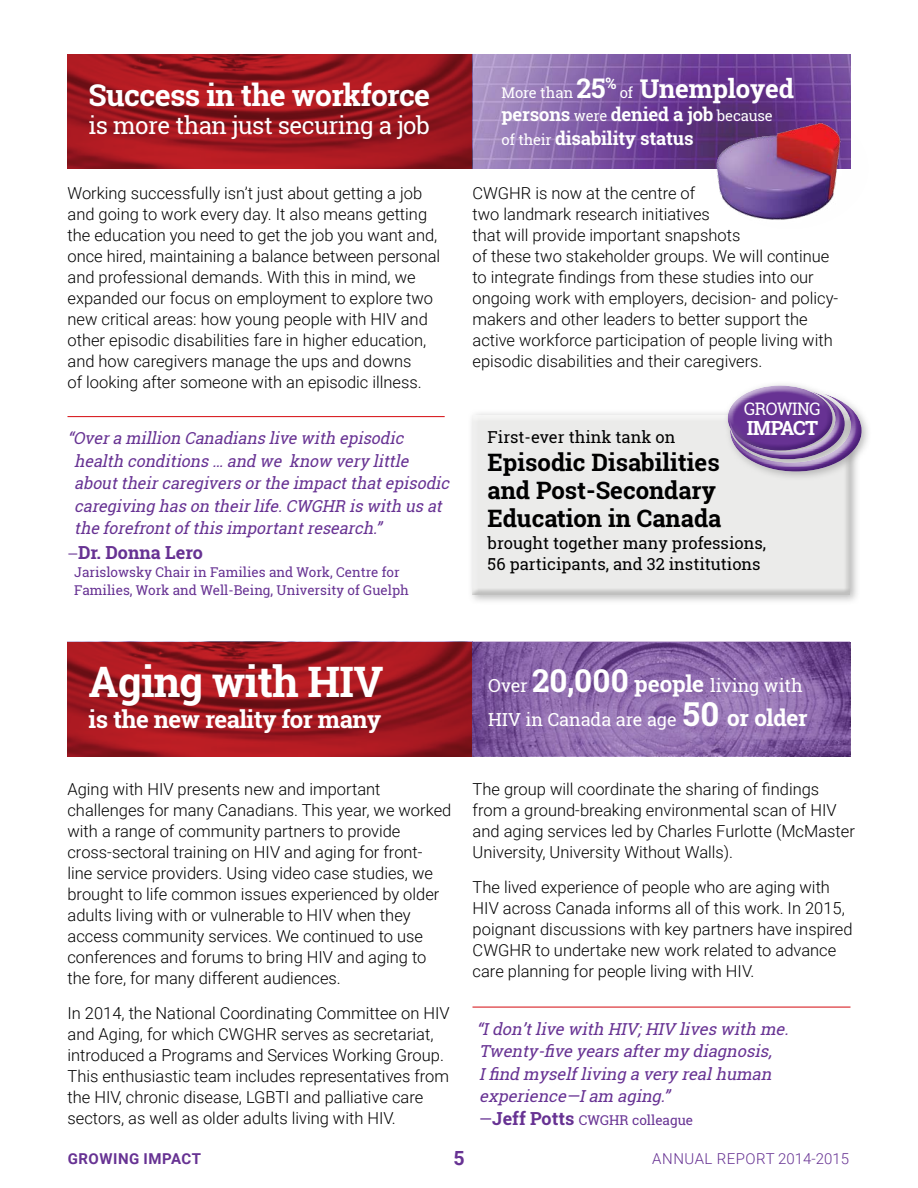
<style>
.page{position:relative;width:918px;height:1188px;background:#fff}
.page>*{position:absolute;margin:0;border:0;box-sizing:border-box;transform-origin:0 0}
.t1{font:700 42px "Roboto Slab";color:#fff}
.t2{font:700 30px "Roboto Slab";letter-spacing:-.02em;color:#fff}
.t3{font:700 25.8px "Roboto Slab";letter-spacing:-.01em;color:#fff}
.t4{font:700 24px/27.8px "Roboto Slab";color:#000}
.t5{font:24px "Roboto Slab";letter-spacing:-.02em;color:#fff}
.t6{font:700 24px "Roboto Slab";letter-spacing:-.02em;color:#fff}
.t7{font:700 19.5px "Roboto Slab";letter-spacing:-.05em;color:#fff}
.t8{font:700 19.5px "Roboto";color:#673293}
.t9{font:700 18.45px/23.4px "Roboto Slab";letter-spacing:-.01em;color:#fff}
.t10{font:18px/34.5px "Roboto Slab";color:#fff}
.t11{font:700 18px "Roboto Slab";color:#673293}
.t12{font:17.25px "Roboto Slab";letter-spacing:-.03em;color:#fff}
.t13{font:300 16.5px/21px "Roboto";color:#000}
.t14{font:italic 16.5px/22.5px "Roboto Slab";color:#673293}
.t15{font:16.5px/21px "Roboto Slab";color:#000}
.t16{font:300 15px "Roboto";letter-spacing:.03em;color:#673293}
.t17{font:700 15px "Roboto";letter-spacing:.035em;color:#673293}
.t18{font:14.7px "Roboto Slab";letter-spacing:-.01em;color:#fff}
.t19{font:13.5px/18px "Roboto Slab";color:#673293}
.s1{font-weight:700;font-size:27px}
.s2{font-weight:400;font-size:14.7px}
.s3{font-weight:400;font-size:13.5px}
.s4{font-weight:700;font-size:31.5px}
.s5{font-weight:700;font-size:22.5px}
.s6{font-weight:700;font-size:33px}
.s7{font-size:16.5px}
.s8{font-weight:700;font-size:18px}
</style>
<div class="page">
<img style="left:472px;top:54px;width:378px;height:115px">
<svg style="left:68px;top:54px;width:404px;height:115px;background:#9e171f"></svg>
<hr style="left:68px;top:416px;width:377px;height:1px;background:#d92428">
<svg style="left:472px;top:642px;width:378px;height:114px;background:#8864a7"></svg>
<hr style="left:472px;top:1007px;width:378px;height:1px;background:#d92428">
<img style="left:711px;top:107px;width:140px;height:113px">
<svg style="left:68px;top:642px;width:404px;height:115px;background:#9e171f"></svg>
<div style="left:467px;top:410px;width:393px;height:195px;background:#989898;opacity:.64"></div>
<div style="left:468px;top:410px;width:390px;height:185px;background:#ebebea"></div>
<div style="left:720px;top:378px;width:115px;height:55px;background:#fff"></div>
<div style="left:723px;top:384px;width:123px;height:71px;background:#fff;opacity:.75"></div>
<div style="left:725px;top:389px;width:147px;height:92px;background:#989898;opacity:.64"></div>
<div style="left:723px;top:387px;width:140px;height:80px;background:#fff;opacity:.75"></div>
<div style="left:729px;top:397px;width:140px;height:76px;background:#673293;opacity:.45"></div>
<h2 class="t2" style="left:89px;top:74px;width:343px">Success in the workforce</h2>
<h3 class="t5" style="left:89px;top:109px;width:343px">is more than just securing a job</h3>
<p class="t18" style="left:502px;top:83px;width:116px">More than <span class="s1">25</span><sup>%</sup></p>
<h3 class="t3" style="left:620px;top:71px;width:176px"><span class="s2">of</span> Unemployed</h3>
<p class="t9" style="left:502px;top:103px;width:273px">persons <span class="s2">were</span> denied a job <span class="s2">because of their</span> disability status</p>
<p class="t13" style="left:68px;top:182px;width:374px">Working successfully isn’t just about getting a job and going to work every day. It also means getting the education you need to get the job you want and, once hired, maintaining a balance between personal and professional demands. With this in mind, we expanded our focus on employment to explore two new critical areas: how young people with HIV and other episodic disabilities fare in higher education, and how caregivers manage the ups and downs<br>of looking after someone with an episodic illness.</p>
<p class="t13" style="left:472px;top:182px;width:367px">CWGHR is now at the centre of<br>two landmark research initiatives<br>that will provide important snapshots<br>of these two stakeholder groups. We will continue to integrate findings from these studies into our ongoing work with employers, decision- and policy&shy;makers and other leaders to better support the active workforce participation of people living with episodic disabilities and their caregivers.</p>
<p class="t14" style="left:74px;top:427px;width:381px;text-indent:-7px">“Over a million Canadians live with episodic health conditions… and we know very little abouttheircaregiversortheimpactthatepisodic caregiving has on their life. CWGHR is with us at theforefrontofthisimportantresearch.”</p>
<p class="t11" style="left:68px;top:540px;width:137px"><span class="s3">—</span>Dr. Donna Lero</p>
<p class="t19" style="left:74px;top:563px;width:336px">Jarislowsky Chair in Families and Work, Centre for<br>Families, Work and Well-Being, University of Guelph</p>
<p class="t12" style="left:744px;top:397px;width:76px">Growing</p>
<p class="t7" style="left:747px;top:414px;width:73px">Impact</p>
<p class="t15" style="left:488px;top:427px;width:189px">First-ever think tank on</p>
<h3 class="t4" style="left:488px;top:448px;width:235px">Episodic Disabilities and Post-Secondary<br>Education in Canada</h3>
<p class="t15" style="left:488px;top:533px;width:280px">brought together many professions,<br>56 participants, and 32 institutions</p>
<h1 class="t1" style="left:89px;top:653px;width:296px">Aging with HIV</h1>
<h3 class="t6" style="left:89px;top:703px;width:294px">is the new reality for many</h3>
<p class="t13" style="left:68px;top:778px;width:385px">Aging with HIV presents new and important challenges for many Canadians. This year, we worked with a range of community partners to provide cross-sectoral training on HIV and aging for front&shy;line service providers. Using video case studies, we brought to life common issues experienced by older adults living with or vulnerable to HIV when they access community services. We continued to use conferences and forums to bring HIV and aging to the fore, for many different audiences.</p>
<p class="t13" style="left:68px;top:1002px;width:384px">In 2014, the National Coordinating Committee on HIV and Aging, for which CWGHR serves as secretariat, introduced a Programs and Services Working Group.<br>This enthusiastic team includes representatives from the HIV, chronic disease, LGBTI and palliative care sectors, as well as older adults living with HIV.</p>
<p class="t10" style="left:488px;top:668px;width:321px">Over <span class="s4">20,000</span> <span class="s5">people</span> living with<br>HIV in Canada are age <span class="s6">50</span> <span class="s5">or older</span></p>
<p class="t13" style="left:473px;top:778px;width:384px">The group will coordinate the sharing of findings from a ground-breaking environmental scan of HIV and aging services led by Charles Furlotte (McMaster University, University Without Walls).</p>
<p class="t13" style="left:473px;top:876px;width:382px">The lived experience of people who are aging with HIV across Canada informs all of this work. In 2015, poignant discussions with key partners have inspired CWGHR to undertake new work related to advance care planning for people living with HIV.</p>
<p class="t14" style="left:477px;top:1017px;width:318px">“Idon’tlive with HIV;HIV liveswith me.<br>Twenty-five years after my diagnosis,<br>I find myself living a very real human experience—Iam aging.”</p>
<p class="t19" style="left:479px;top:1111px;width:215px"><span class="s7">—</span><span class="s8">Jeff Potts</span> CWGHR colleague</p>
<p class="t17" style="left:68px;top:1148px;width:135px">GROWING IMPACT</p>
<p class="t8" style="left:453px;top:1144px;width:13px">5</p>
<p class="t16" style="left:652px;top:1148px;width:198px">Annual Report 2014-2015</p>
</div>
